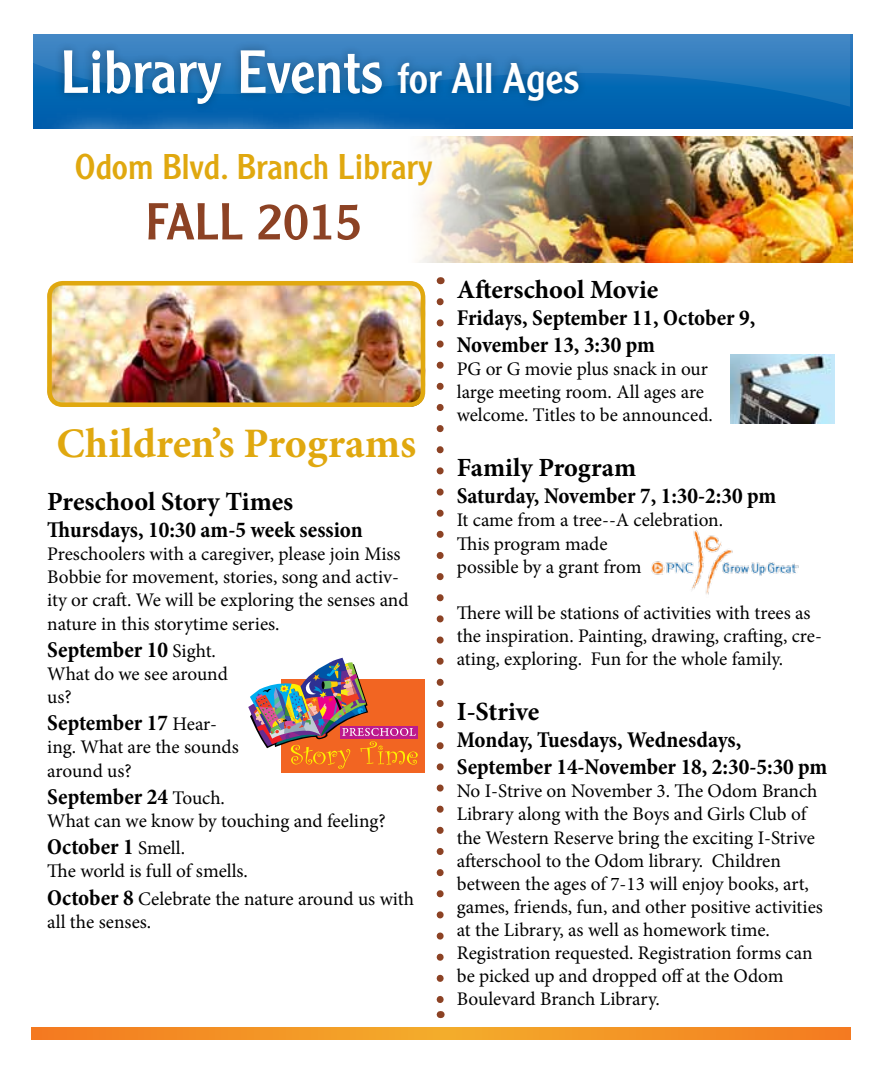
<style>
.page{position:relative;width:882px;height:1071px;background:#fff}
.page>*{position:absolute;margin:0;border:0;box-sizing:border-box;transform-origin:0 0}
.t1{font:59.5px "Clearface Gothic LT Std";color:#fff}
.t2{font:50.75px "Clearface Gothic LT Std";color:#8c4224}
.t3{font:700 42px "Minion Pro";color:#e0a80f}
.t4{font:35px "Clearface Gothic LT Std";color:#e0a80f}
.t5{font:700 26.25px "Minion Pro";color:#000}
.t6{font:700 condensed 22.75px/27.3px "Minion Pro";letter-spacing:-.005em;color:#000}
.t7{font:19.25px/23.1px "Minion Pro";letter-spacing:-.005em;color:#000}
.s1{font-size:42px}
.s2{font-weight:400;font-stretch:normal;font-size:19.25px}
.s3{font-weight:700;font-stretch:condensed;font-size:22.75px}
</style>
<div class="page">
<img style="left:476px;top:136px;width:376px;height:126px">
<div style="left:33px;top:34px;width:819px;height:95px;background:#005ead"></div>
<svg style="left:33px;top:34px;width:817px;height:73px"></svg>
<div style="left:55px;top:41px;width:532px;height:72px;background:#000;opacity:.3"></div>
<img style="left:53px;top:286px;width:372px;height:116px">
<div style="left:47px;top:281px;width:378px;height:126px;border:5px solid #e0a80f;border-radius:13px"></div>
<svg style="left:437px;top:302px;width:7px;height:701px"></svg>
<svg style="left:32px;top:1028px;width:818px;height:12px;background:#f39225"></svg>
<svg style="left:51px;top:108px;width:425px;height:177px"></svg>
<div style="left:282px;top:679px;width:143px;height:94px;background:#f26522"></div>
<img style="left:248px;top:658px;width:170px;height:111px">
<img style="left:731px;top:354px;width:104px;height:69px">
<img style="left:651px;top:530px;width:148px;height:65px">
<h1 class="t1" style="left:60px;top:34px;width:520px">Library Events <span class="s1">for All Ages</span></h1>
<h3 class="t4" style="left:75px;top:144px;width:359px">Odom Blvd. Branch Library</h3>
<h2 class="t2" style="left:146px;top:189px;width:217px">FALL 2015</h2>
<h3 class="t3" style="left:56px;top:414px;width:361px">Children’s Programs</h3>
<h3 class="t5" style="left:47px;top:483px;width:248px">Preschool Story Times</h3>
<p class="t6" style="left:47px;top:516px;width:317px">Thursdays, 10:30 am-5 week session</p>
<p class="t7" style="left:47px;top:543px;width:363px">Preschoolers with a caregiver, please join Miss Bobbie for movement, stories, song and activ&shy;ity or craft. We will be exploring the senses and nature in this storytime series.</p>
<p class="t6" style="left:47px;top:636px;width:170px">September 10 <span class="s2">Sight.</span></p>
<p class="t7" style="left:47px;top:662px;width:182px">What do we see around us?</p>
<p class="t6" style="left:47px;top:709px;width:171px">September 17 <span class="s2">Hear-</span></p>
<p class="t7" style="left:47px;top:736px;width:193px">ing. What are the sounds around us?</p>
<p class="t6" style="left:47px;top:783px;width:179px">September 24 <span class="s2">Touch.</span></p>
<p class="t7" style="left:47px;top:809px;width:340px">What can we know by touching and feeling?</p>
<p class="t6" style="left:47px;top:833px;width:139px">October 1 <span class="s2">Smell.</span></p>
<p class="t7" style="left:47px;top:858px;width:368px;line-height:27.3px">The world is full of smells.<br><span class="s3">October 8</span> Celebrate the nature around us with</p>
<p class="t7" style="left:47px;top:910px;width:106px">all the senses.</p>
<h3 class="t5" style="left:457px;top:271px;width:203px">Afterschool Movie</h3>
<p class="t6" style="left:457px;top:304px;width:300px">Fridays, September 11, October 9,<br>November 13, 3:30 pm</p>
<p class="t7" style="left:457px;top:358px;width:258px">PG or G movie plus snack in our large meeting room. All ages are welcome. Titles to be announced.</p>
<h3 class="t5" style="left:457px;top:449px;width:181px">Family Program</h3>
<p class="t6" style="left:457px;top:482px;width:321px">Saturday, November 7, 1:30-2:30 pm</p>
<p class="t7" style="left:457px;top:509px;width:268px">It came from a tree--A celebration.<br>This program made<br>possible by a grant from</p>
<p class="t7" style="left:457px;top:601px;width:367px">There will be stations of activities with trees as the inspiration. Painting, drawing, crafting, cre&shy;ating, exploring. Fun for the whole family.</p>
<h3 class="t5" style="left:457px;top:693px;width:84px">I-Strive</h3>
<p class="t6" style="left:457px;top:726px;width:372px">Monday, Tuesdays, Wednesdays,<br>September 14-November 18, 2:30-5:30 pm</p>
<p class="t7" style="left:457px;top:780px;width:368px">No I-Strive on November 3. The Odom Branch Library along with the Boys and Girls Club of the Western Reserve bring the exciting I-Strive afterschool to the Odom library. Children between the ages of 7-13 will enjoy books, art, games, friends, fun, and other positive activities at the Library, as well as homework time.<br>Registration requested. Registration forms can be picked up and dropped off at the Odom Boulevard Branch Library.</p>
</div>
